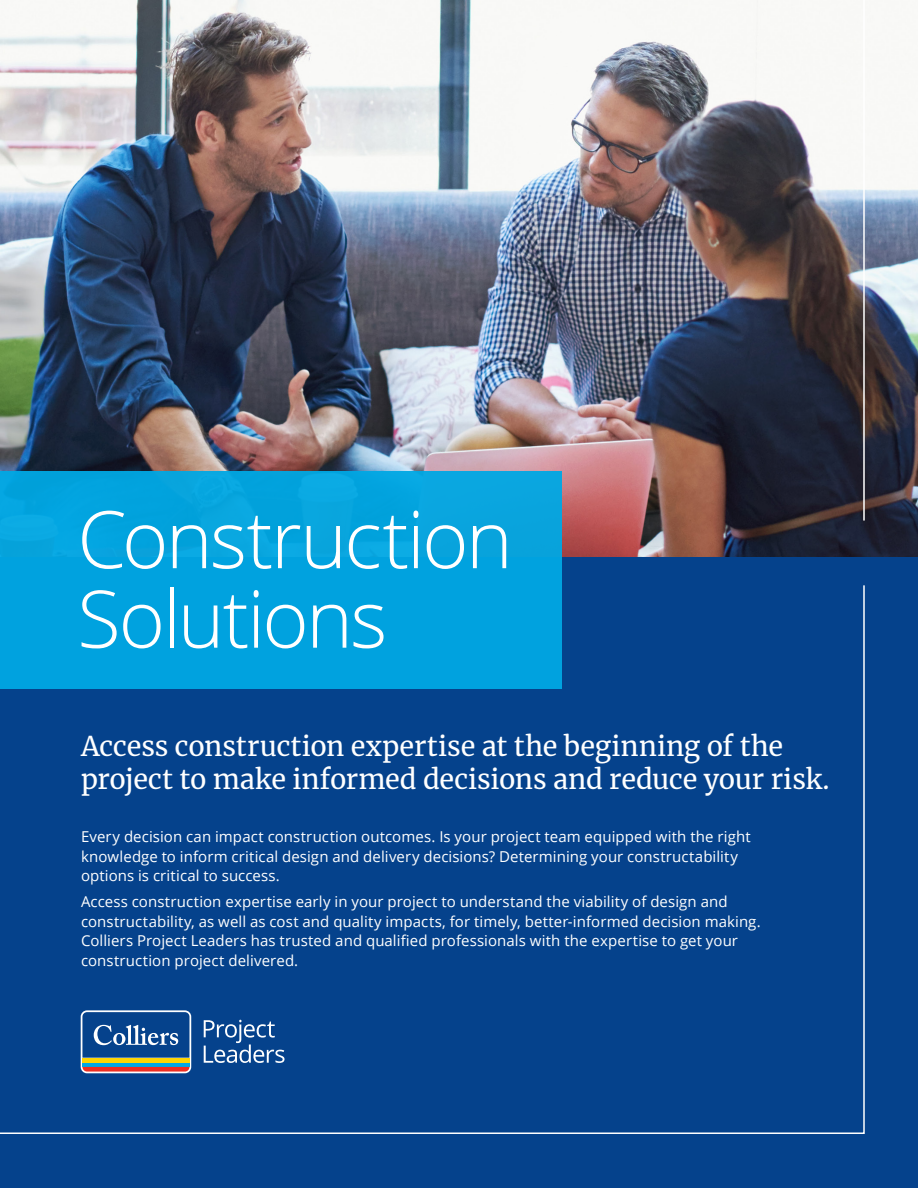
<style>
.page{position:relative;width:918px;height:1188px;background:#fff}
.page>*{position:absolute;margin:0;border:0;box-sizing:border-box;transform-origin:0 0}
.t1{font:300 79.5px/79.5px "Open Sans";letter-spacing:-.035em;color:#fff}
.t2{font:27px/33px "Merriweather";letter-spacing:-.005em;color:#fff}
.t3{font:15px/19.5px "Open Sans";letter-spacing:.005em;color:#fff}
</style>
<div class="page">
<img style="left:0;top:0;width:918px;height:557px">
<div style="left:0;top:557px;width:918px;height:631px;background:#05428c"></div>
<div style="left:0;top:471px;width:562px;height:217px;background:#00a8e4"></div>
<hr style="left:863px;top:0;width:2px;height:521px;background:#fff">
<svg style="left:0;top:585px;width:865px;height:549px"></svg>
<svg style="left:81px;top:1010px;width:110px;height:63px"></svg>
<div style="left:82px;top:1062px;width:107px;height:5px;background:#00a8e4"></div>
<hr style="left:82px;top:1058px;width:107px;height:4px;background:#fed503">
<svg style="left:82px;top:1067px;width:107px;height:5px"></svg>
<svg style="left:82px;top:1012px;width:107px;height:46px"></svg>
<svg style="left:204px;top:1020px;width:81px;height:43px"></svg>
<h1 class="t1" style="left:77px;top:497px;width:437px">Construction<br>Solutions</h1>
<h2 class="t2" style="left:81px;top:729px;width:750px">Access construction expertise at the beginning of the project to make informed decisions and reduce your risk.</h2>
<p class="t3" style="left:81px;top:827px;width:671px">Every decision can impact construction outcomes. Is your project team equipped with the right knowledge to inform critical design and delivery decisions? Determining your constructability options is critical to success.</p>
<p class="t3" style="left:81px;top:892px;width:681px">Access construction expertise early in your project to understand the viability of design and constructability, as well as cost and quality impacts, for timely, better-informed decision making.<br>Colliers Project Leaders has trusted and qualified professionals with the expertise to get your construction project delivered.</p>
</div>
